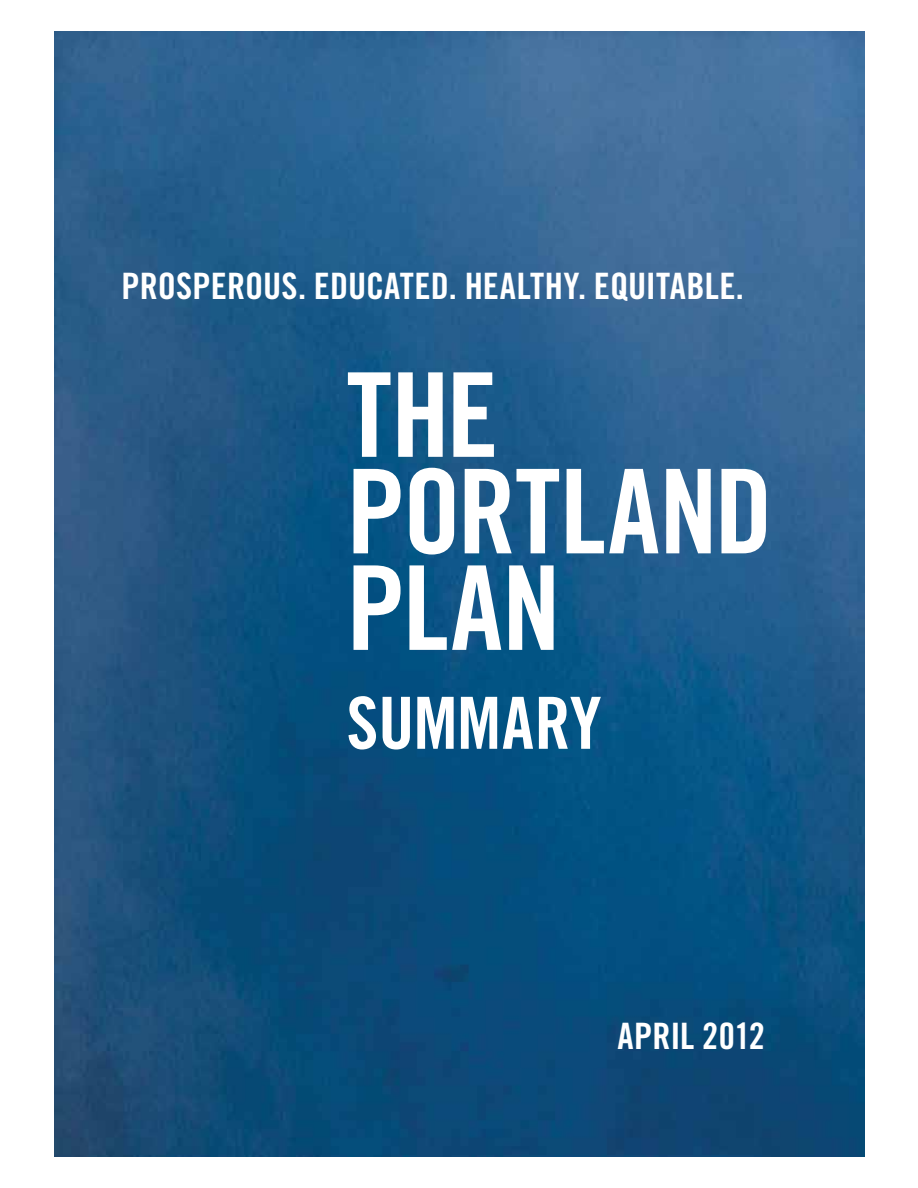
<style>
.page{position:relative;width:918px;height:1188px;background:#fff}
.page>*{position:absolute;margin:0;border:0;box-sizing:border-box;transform-origin:0 0}
.t1{font:117px/96.4px "Trade Gothic LT Std Bd Cn 20";letter-spacing:-.005em;color:#fff}
.t2{font:72px "Trade Gothic LT Std Bd Cn 20";letter-spacing:-.005em;color:#fff}
.t3{font:36.3px "Trade Gothic LT Std Bd Cn 20";color:#fff}
</style>
<div class="page">
<img style="left:54px;top:32px;width:810px;height:1124px">
<p class="t3" style="left:122px;top:264px;width:624px">PROSPEROUS. EDUCATED. HEALTHY. EQUITABLE.</p>
<h1 class="t1" style="left:346px;top:366px;width:428px">TH E<br>PORTLAND<br>PLAN</h1>
<h2 class="t2" style="left:346px;top:679px;width:257px">SUMMARY</h2>
<p class="t3" style="left:617px;top:1014px;width:149px">APRIL 2012</p>
</div>
